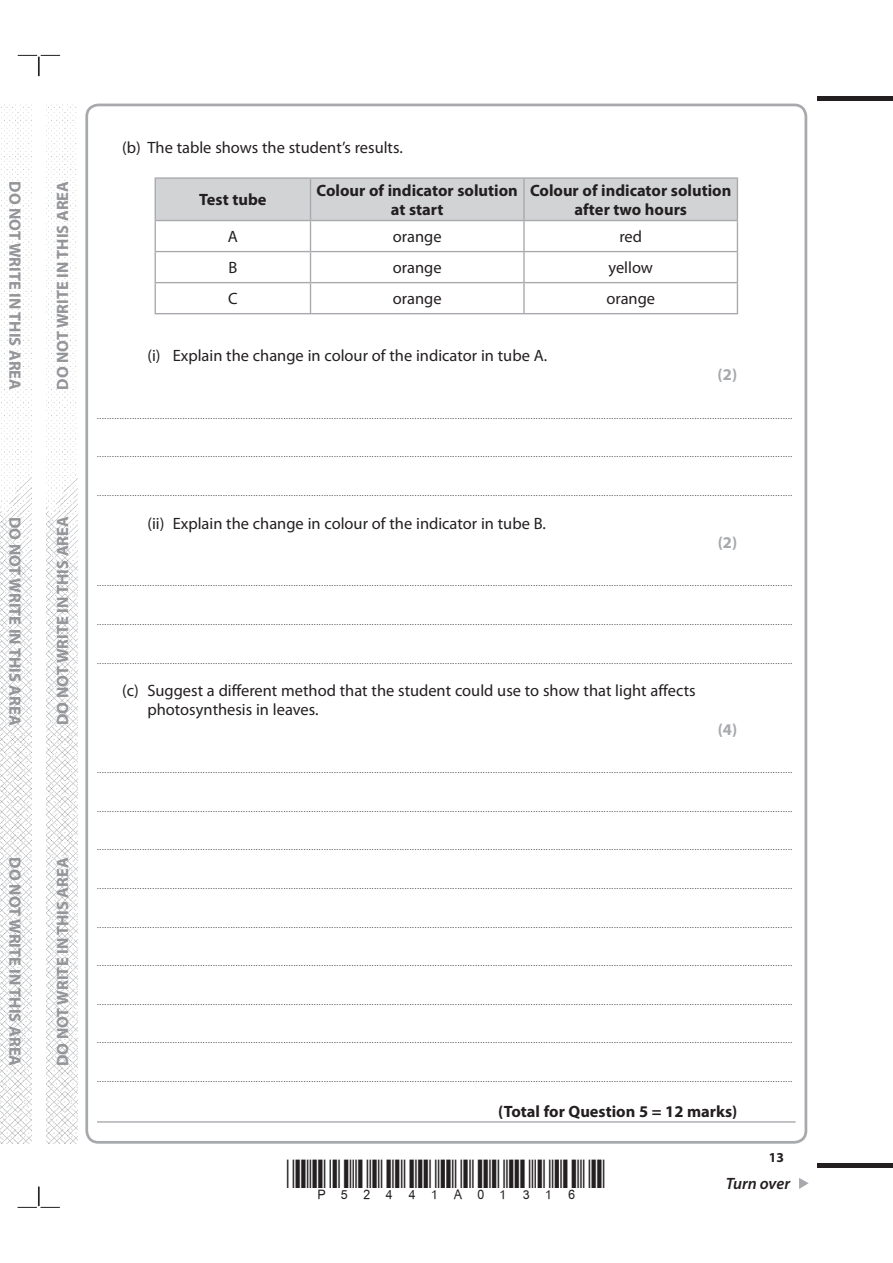
<style>
.page{position:relative;width:893px;height:1263px;background:#fff}
.page>*{position:absolute;margin:0;border:0;box-sizing:border-box;transform-origin:0 0}
.t1{font:16.5px/19.2px "Myriad Pro";color:#231f20}
.t2{font:700 16.5px "Myriad Pro";color:#939598}
.t3{font:700 16.5px/19.2px "Myriad Pro";color:#231f20;text-align:center}
.t4{font:700 16.5px "Myriad Pro";color:#a7a9ac}
.t5{font:italic 600 16.5px "Myriad Pro";letter-spacing:-.005em;color:#231f20}
.t6{font:700 13.65px "Myriad Pro";color:#231f20}
.t7{font:8.25px "Myriad Pro";color:#231f20}
</style>
<div class="page">
<div style="left:817px;top:96px;width:76px;height:5px;background:#231f20"></div>
<div style="left:817px;top:1163px;width:76px;height:5px;background:#231f20"></div>
<svg style="left:799px;top:1178px;width:10px;height:11px"></svg>
<svg style="left:18px;top:55px;width:42px;height:21px"></svg>
<svg style="left:18px;top:1186px;width:42px;height:22px"></svg>
<img style="left:0;top:104px;width:31px;height:1040px">
<img style="left:47px;top:104px;width:31px;height:1040px">
<hr style="left:97px;top:1121px;width:699px;height:1px;background:#a7a9ac">
<div style="left:156px;top:179px;width:581px;height:41px;background:#d1d3d4"></div>
<hr style="left:155px;top:177px;width:155px;height:2px;background:#a7a9ac">
<hr style="left:155px;top:179px;width:1px;height:41px;background:#a7a9ac">
<hr style="left:310px;top:177px;width:214px;height:2px;background:#a7a9ac">
<hr style="left:310px;top:179px;width:1px;height:41px;background:#a7a9ac">
<hr style="left:524px;top:177px;width:214px;height:2px;background:#a7a9ac">
<hr style="left:523px;top:179px;width:2px;height:41px;background:#a7a9ac">
<hr style="left:737px;top:179px;width:1px;height:41px;background:#a7a9ac">
<hr style="left:155px;top:220px;width:155px;height:1px;background:#a7a9ac">
<hr style="left:155px;top:221px;width:1px;height:30px;background:#a7a9ac">
<hr style="left:310px;top:220px;width:214px;height:1px;background:#a7a9ac">
<hr style="left:310px;top:221px;width:1px;height:30px;background:#a7a9ac">
<hr style="left:524px;top:220px;width:214px;height:1px;background:#a7a9ac">
<hr style="left:523px;top:221px;width:2px;height:30px;background:#a7a9ac">
<hr style="left:737px;top:221px;width:1px;height:30px;background:#a7a9ac">
<hr style="left:155px;top:251px;width:155px;height:1px;background:#a7a9ac">
<hr style="left:155px;top:252px;width:1px;height:30px;background:#a7a9ac">
<hr style="left:310px;top:251px;width:214px;height:1px;background:#a7a9ac">
<hr style="left:310px;top:252px;width:1px;height:30px;background:#a7a9ac">
<hr style="left:524px;top:251px;width:214px;height:1px;background:#a7a9ac">
<hr style="left:523px;top:252px;width:2px;height:30px;background:#a7a9ac">
<hr style="left:737px;top:252px;width:1px;height:30px;background:#a7a9ac">
<hr style="left:155px;top:282px;width:155px;height:1px;background:#a7a9ac">
<hr style="left:155px;top:283px;width:1px;height:30px;background:#a7a9ac">
<hr style="left:310px;top:282px;width:214px;height:1px;background:#a7a9ac">
<hr style="left:310px;top:283px;width:1px;height:30px;background:#a7a9ac">
<hr style="left:524px;top:282px;width:214px;height:1px;background:#a7a9ac">
<hr style="left:523px;top:283px;width:2px;height:30px;background:#a7a9ac">
<hr style="left:737px;top:283px;width:1px;height:30px;background:#a7a9ac">
<hr style="left:155px;top:313px;width:583px;height:1px;background:#a7a9ac">
<h1 class="t2" style="left:21px;top:181px;width:210px;rotate:90deg">DO NOT WRITE IN THIS AREA</h1>
<h1 class="t2" style="left:56px;top:390px;width:210px;rotate:-90deg">DO NOT WRITE IN THIS AREA</h1>
<h1 class="t2" style="left:21px;top:517px;width:210px;rotate:90deg">DO NOT WRITE IN THIS AREA</h1>
<h1 class="t2" style="left:56px;top:725px;width:210px;rotate:-90deg">DO NOT WRITE IN THIS AREA</h1>
<h1 class="t2" style="left:21px;top:857px;width:210px;rotate:90deg">DO NOT WRITE IN THIS AREA</h1>
<h1 class="t2" style="left:56px;top:1066px;width:210px;rotate:-90deg">DO NOT WRITE IN THIS AREA</h1>
<h1 class="t1" style="left:122px;top:139px;width:282px">(b) The table shows the student’s results.</h1>
<h1 class="t3" style="left:199px;top:191px;width:69px">Test tube</h1>
<h1 class="t3" style="left:317px;top:182px;width:203px">Colour of indicator solution at start</h1>
<h1 class="t3" style="left:530px;top:182px;width:203px">Colour of indicator solution after two hours</h1>
<h1 class="t1" style="left:228px;top:228px;width:12px">A</h1>
<h1 class="t1" style="left:393px;top:228px;width:50px">orange</h1>
<h1 class="t1" style="left:619px;top:228px;width:24px">red</h1>
<h1 class="t1" style="left:228px;top:259px;width:10px">B</h1>
<h1 class="t1" style="left:393px;top:259px;width:50px">orange</h1>
<h1 class="t1" style="left:608px;top:259px;width:46px">yellow</h1>
<h1 class="t1" style="left:228px;top:290px;width:11px">C</h1>
<h1 class="t1" style="left:393px;top:290px;width:50px">orange</h1>
<h1 class="t1" style="left:606px;top:290px;width:50px">orange</h1>
<h1 class="t1" style="left:147px;top:347px;width:401px">(i) Explain the change in colour of the indicator in tube A.</h1>
<h1 class="t4" style="left:718px;top:368px;width:21px">(2)</h1>
<p class="t7" style="left:97px;top:413px;width:697px">....................................................................................................................................................................................................................................................................................</p>
<p class="t7" style="left:97px;top:451px;width:697px">....................................................................................................................................................................................................................................................................................</p>
<p class="t7" style="left:97px;top:490px;width:697px">....................................................................................................................................................................................................................................................................................</p>
<h1 class="t1" style="left:147px;top:514px;width:400px">(ii) Explain the change in colour of the indicator in tube B.</h1>
<h1 class="t4" style="left:718px;top:536px;width:21px">(2)</h1>
<p class="t7" style="left:97px;top:580px;width:697px">....................................................................................................................................................................................................................................................................................</p>
<p class="t7" style="left:97px;top:619px;width:697px">....................................................................................................................................................................................................................................................................................</p>
<p class="t7" style="left:97px;top:658px;width:697px">....................................................................................................................................................................................................................................................................................</p>
<h1 class="t1" style="left:147px;top:682px;width:550px;text-indent:-25px">(c) Suggest a different method that the student could use to show that light affects photosynthesis in leaves.</h1>
<h1 class="t4" style="left:718px;top:723px;width:21px">(4)</h1>
<p class="t7" style="left:97px;top:767px;width:697px">....................................................................................................................................................................................................................................................................................</p>
<p class="t7" style="left:97px;top:806px;width:697px">....................................................................................................................................................................................................................................................................................</p>
<p class="t7" style="left:97px;top:844px;width:697px">....................................................................................................................................................................................................................................................................................</p>
<p class="t7" style="left:97px;top:883px;width:697px">....................................................................................................................................................................................................................................................................................</p>
<p class="t7" style="left:97px;top:922px;width:697px">....................................................................................................................................................................................................................................................................................</p>
<p class="t7" style="left:97px;top:960px;width:697px">....................................................................................................................................................................................................................................................................................</p>
<p class="t7" style="left:97px;top:999px;width:697px">....................................................................................................................................................................................................................................................................................</p>
<p class="t7" style="left:97px;top:1037px;width:697px">....................................................................................................................................................................................................................................................................................</p>
<p class="t7" style="left:97px;top:1076px;width:697px">....................................................................................................................................................................................................................................................................................</p>
<h1 class="t3" style="left:498px;top:1103px;width:241px">(Total for Question 5 = 12 marks)</h1>
<h2 class="t6" style="left:769px;top:1152px;width:17px">13</h2>
<h1 class="t5" style="left:726px;top:1174px;width:66px">Turn over</h1>
</div>
